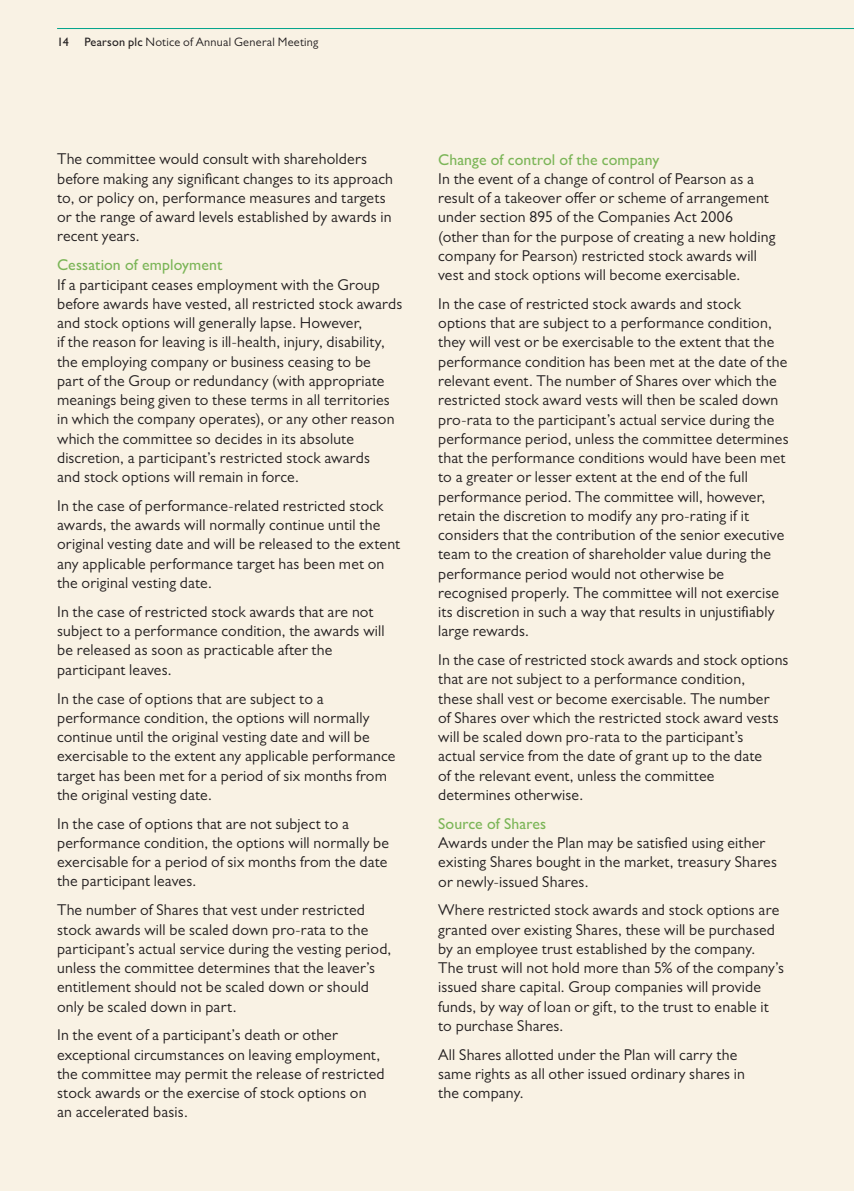
<style>
.page{position:relative;width:854px;height:1191px;background:#fff}
.page>*{position:absolute;margin:0;border:0;box-sizing:border-box;transform-origin:0 0}
.t1{font:15.75px/19.2px "Gill Sans MT Pro";letter-spacing:.01em;color:#231f20}
.t2{font:500 15.75px "Gill Sans MT Pro";letter-spacing:.005em;color:#7bb557}
.t3{font:12.25px "Gill Sans MT Pro";letter-spacing:.025em;color:#231f20}
.t4{font:500 12.25px "Gill Sans MT Pro";color:#231f20}
.s1{font-weight:500}
</style>
<div class="page">
<div style="left:0;top:0;width:853px;height:1191px;background:#f9f2e4"></div>
<hr style="left:853px;top:0;width:1px;height:1191px;background:#f9f2e4">
<hr style="left:57px;top:28px;width:796px;height:1px;background:#00a38a">
<p class="t4" style="left:57px;top:34px;width:13px">14</p>
<p class="t3" style="left:84px;top:34px;width:235px"><span class="s1">Pearson plc</span> Notice of Annual General Meeting</p>
<p class="t1" style="left:57px;top:149px;width:337px">The committee would consult with shareholders before making any significant changes to its approach to, or policy on, performance measures and targets or the range of award levels established by awards in recent years.</p>
<p class="t2" style="left:57px;top:256px;width:167px">Cessation of employment</p>
<p class="t1" style="left:57px;top:274px;width:346px">If a participant ceases employment with the Group before awards have vested, all restricted stock awards and stock options will generally lapse. However,<br>if the reason for leaving is ill-health, injury, disability, the employing company or business ceasing to be<br>part of the Group or redundancy (with appropriate meanings being given to these terms in all territories in which the company operates), or any other reason which the committee so decides in its absolute discretion, a participant’s restricted stock awards<br>and stock options will remain in force.</p>
<p class="t1" style="left:57px;top:496px;width:344px">In the case of performance-related restricted stock awards, the awards will normally continue until the original vesting date and will be released to the extent any applicable performance target has been met on the original vesting date.</p>
<p class="t1" style="left:57px;top:602px;width:329px">In the case of restricted stock awards that are not subject to a performance condition, the awards will be released as soon as practicable after the participant leaves.</p>
<p class="t1" style="left:57px;top:688px;width:340px">In the case of options that are subject to a performance condition, the options will normally continue until the original vesting date and will be exercisable to the extent any applicable performance target has been met for a period of six months from the original vesting date.</p>
<p class="t1" style="left:57px;top:813px;width:333px">In the case of options that are not subject to a performance condition, the options will normally be exercisable for a period of six months from the date the participant leaves.</p>
<p class="t1" style="left:57px;top:900px;width:335px">The number of Shares that vest under restricted stock awards will be scaled down pro-rata to the participant’s actual service during the vesting period, unless the committee determines that the leaver’s entitlement should not be scaled down or should only be scaled down in part.</p>
<p class="t1" style="left:57px;top:1025px;width:329px">In the event of a participant’s death or other exceptional circumstances on leaving employment, the committee may permit the release of restricted stock awards or the exercise of stock options on an accelerated basis.</p>
<p class="t2" style="left:438px;top:150px;width:223px">Change of control of the company</p>
<p class="t1" style="left:438px;top:169px;width:338px">In the event of a change of control of Pearson as a result of a takeover offer or scheme of arrangement under section 895 of the Companies Act 2006 (other than for the purpose of creating a new holding company for Pearson) restricted stock awards will vest and stock options will become exercisable.</p>
<p class="t1" style="left:438px;top:294px;width:352px">In the case of restricted stock awards and stock options that are subject to a performance condition, they will vest or be exercisable to the extent that the performance condition has been met at the date of the relevant event. The number of Shares over which the restricted stock award vests will then be scaled down pro-rata to the participant’s actual service during the performance period, unless the committee determines that the performance conditions would have been met to a greater or lesser extent at the end of the full performance period. The committee will, however, retain the discretion to modify any pro-rating if it considers that the contribution of the senior executive team to the creation of shareholder value during the performance period would not otherwise be recognised properly. The committee will not exercise its discretion in such a way that results in unjustifiably large rewards.</p>
<p class="t1" style="left:438px;top:650px;width:352px">In the case of restricted stock awards and stock options that are not subject to a performance condition,<br>these shall vest or become exercisable. The number<br>of Shares over which the restricted stock award vests will be scaled down pro-rata to the participant’s<br>actual service from the date of grant up to the date<br>of the relevant event, unless the committee determines otherwise.</p>
<p class="t2" style="left:438px;top:814px;width:110px">Source of Shares</p>
<p class="t1" style="left:438px;top:833px;width:340px">Awards under the Plan may be satisfied using either existing Shares bought in the market, treasury Shares or newly-issued Shares.</p>
<p class="t1" style="left:438px;top:900px;width:347px">Where restricted stock awards and stock options are granted over existing Shares, these will be purchased by an employee trust established by the company.<br>The trust will not hold more than 5% of the company’s issued share capital. Group companies will provide funds, by way of loan or gift, to the trust to enable it to purchase Shares.</p>
<p class="t1" style="left:438px;top:1044px;width:308px">All Shares allotted under the Plan will carry the same rights as all other issued ordinary shares in the company.</p>
</div>
